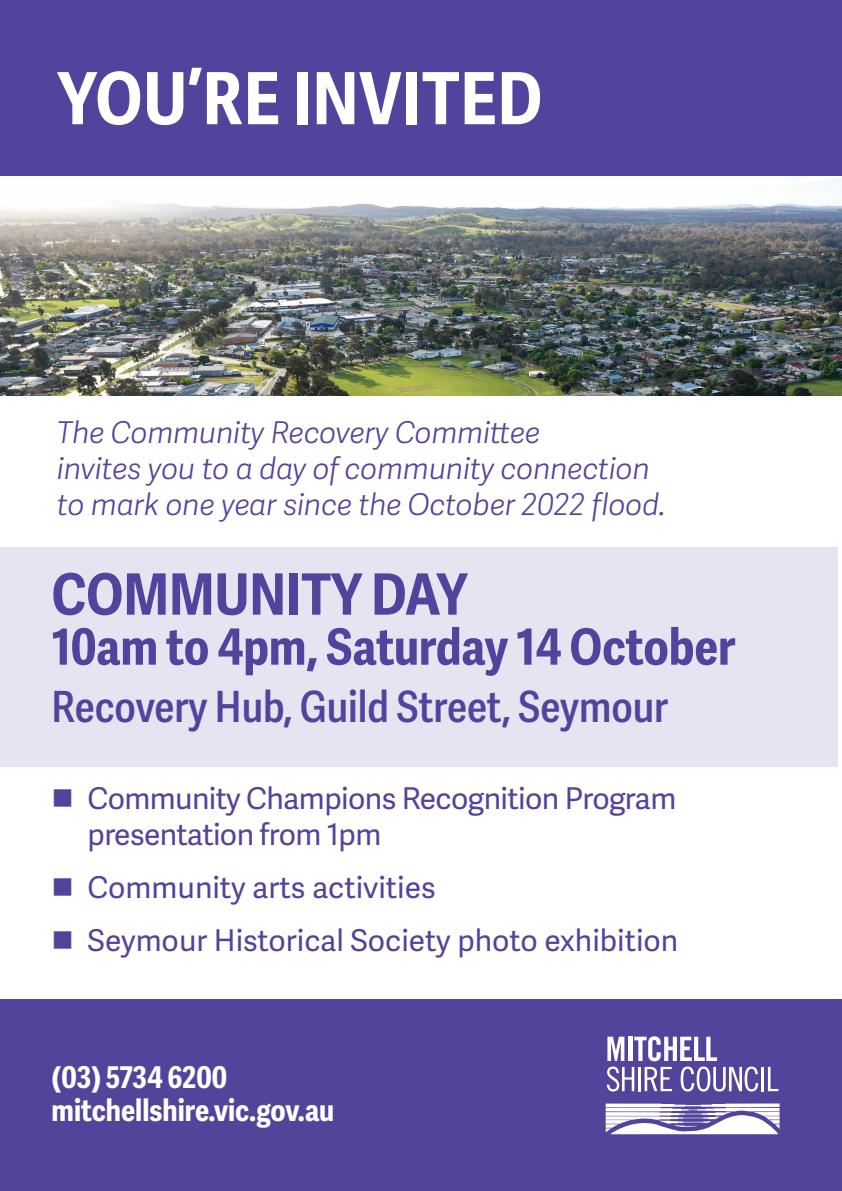
<style>
.page{position:relative;width:842px;height:1191px;background:#fff}
.page>*{position:absolute;margin:0;border:0;box-sizing:border-box;transform-origin:0 0}
.t1{font:700 72px "Adelle Sans Cnd";letter-spacing:.01em;color:#fff}
.t2{font:700 57px "Adelle Sans Cnd";color:#51449c}
.t3{font:700 50px "Adelle Sans Cnd";color:#51449c}
.t4{font:600 43px "Adelle Sans Cnd";color:#51449c}
.t5{font:30px/36px "Adelle Sans";letter-spacing:-.01em;color:#52439b}
.t6{font:italic 300 30px "Adelle Sans";letter-spacing:-.01em;color:#52439b}
.t7{font:700 30px "Adelle Sans Cnd";color:#fff}
</style>
<div class="page">
<div style="left:0;top:547px;width:838px;height:219px;background:#e6e4f1"></div>
<div style="left:0;top:999px;width:842px;height:192px;background:#52439b"></div>
<div style="left:0;top:0;width:842px;height:180px;background:#51449c"></div>
<svg style="left:606px;top:1103px;width:174px;height:31px"></svg>
<svg style="left:607px;top:1036px;width:151px;height:55px"></svg>
<hr style="left:761px;top:1066px;width:3px;height:25px;background:#fff">
<svg style="left:768px;top:1066px;width:10px;height:25px"></svg>
<img style="left:0;top:177px;width:842px;height:218px">
<p class="t1" style="left:58px;top:55px;width:486px">YOU’RE INVITED</p>
<p class="t6" style="left:57px;top:415px;width:485px">The Community Recovery Committee</p>
<p class="t6" style="left:57px;top:451px;width:594px">invites you to a day of community connection</p>
<p class="t6" style="left:57px;top:487px;width:610px">to mark one year since the October 2022 flood.</p>
<p class="t2" style="left:52px;top:560px;width:417px">COMMUNITY DAY</p>
<p class="t3" style="left:52px;top:617px;width:685px">10am to 4pm, Saturday 14 October</p>
<p class="t4" style="left:52px;top:681px;width:618px">Recovery Hub, Guild Street, Seymour</p>
<p class="t5" style="left:88px;top:781px;width:590px;text-indent:-36px">■ Community Champions Recognition Program presentation from 1pm</p>
<p class="t5" style="left:52px;top:870px;width:386px">■ Community arts activities</p>
<p class="t5" style="left:52px;top:923px;width:628px">■ Seymour Historical Society photo exhibition</p>
<p class="t7" style="left:52px;top:1059px;width:177px">(03) 5734 6200</p>
<p class="t7" style="left:52px;top:1092px;width:284px">mitchellshire.vic.gov.au</p>
</div>
